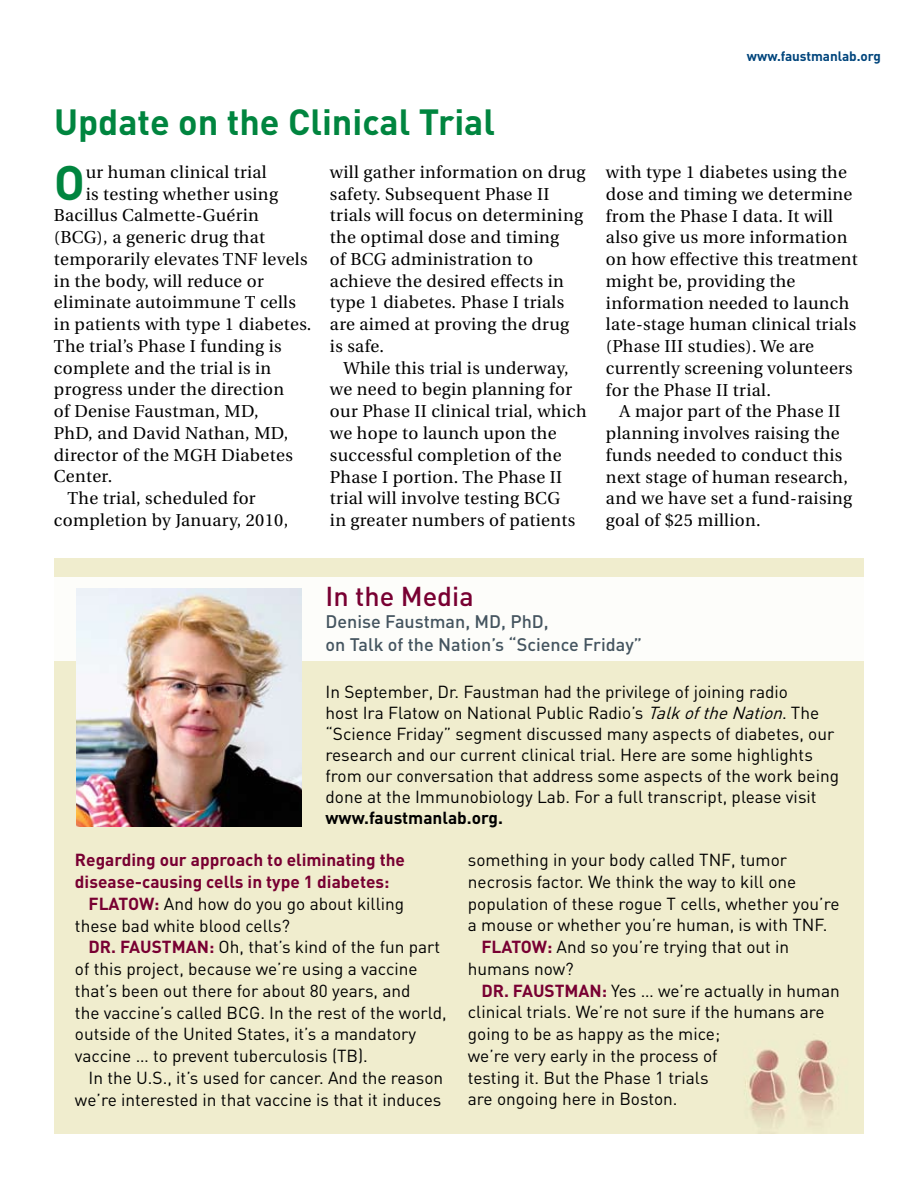
<style>
.page{position:relative;width:918px;height:1188px;background:#fff}
.page>*{position:absolute;margin:0;border:0;box-sizing:border-box;transform-origin:0 0}
.t1{font:700 47.85px "DIN";color:#00853f}
.t2{font:700 36px "DIN";color:#00853f}
.t3{font:500 27px "DIN";color:#780032}
.t4{font:500 18px/22.5px "DIN";color:#455560}
.t5{font:17.25px/21.8px "Utopia";letter-spacing:.02em;color:#000}
.t6{font:17.25px/21px "DIN";color:#000}
.t7{font:700 17.25px "DIN";color:#780032}
.t8{font:700 17.25px "DIN";color:#000}
.t9{font:700 13.5px "DIN";letter-spacing:-.005em;color:#00457c}
.s1{font-style:italic}
.s2{font-weight:700;color:#780032}
</style>
<div class="page">
<div style="left:54px;top:558px;width:810px;height:576px;background:#f0edce"></div>
<div style="left:45px;top:578px;width:841px;height:84px;background:#fff"></div>
<img style="left:76px;top:589px;width:225px;height:237px">
<h2 class="t2" style="left:54px;top:98px;width:443px">Update on the Clinical Trial</h2>
<h1 class="t1" style="left:54px;top:151px;width:32px">O</h1>
<p class="t5" style="left:86px;top:162px;width:183px">ur human clinical trial</p>
<p class="t5" style="left:86px;top:183px;width:194px">is testing whether using</p>
<p class="t5" style="left:54px;top:205px;width:206px">Bacillus Calmette-Guérin</p>
<p class="t5" style="left:54px;top:227px;width:213px">(BCG), a generic drug that</p>
<p class="t5" style="left:54px;top:249px;width:255px">temporarily elevates TNF levels</p>
<p class="t5" style="left:54px;top:270px;width:211px">in the body, will reduce or</p>
<p class="t5" style="left:54px;top:292px;width:243px">eliminate autoimmune T cells</p>
<p class="t5" style="left:54px;top:314px;width:259px">in patients with type 1 diabetes.</p>
<p class="t5" style="left:54px;top:336px;width:229px">The trial’s Phase I funding is</p>
<p class="t5" style="left:54px;top:357px;width:219px">complete and the trial is in</p>
<p class="t5" style="left:54px;top:379px;width:232px">progress under the direction</p>
<p class="t5" style="left:54px;top:401px;width:206px">of Denise Faustman, MD,</p>
<p class="t5" style="left:54px;top:423px;width:236px">PhD, and David Nathan, MD,</p>
<p class="t5" style="left:54px;top:444px;width:240px">director of the MGH Diabetes</p>
<p class="t5" style="left:54px;top:466px;width:60px">Center.</p>
<p class="t5" style="left:68px;top:488px;width:190px">The trial, scheduled for</p>
<p class="t5" style="left:54px;top:510px;width:236px">completion by January, 2010,</p>
<p class="t5" style="left:330px;top:162px;width:257px">will gather information on drug safety. Subsequent Phase II trials will focus on determining the optimal dose and timing<br>of BCG administration to achieve the desired effects in type 1 diabetes. Phase I trials are aimed at proving the drug is safe.</p>
<p class="t5" style="left:330px;top:357px;width:258px;text-indent:14px">While this trial is underway, we need to begin planning for our Phase II clinical trial, which we hope to launch upon the successful completion of the<br>Phase I portion. The Phase II trial will involve testing BCG<br>in greater numbers of patients</p>
<p class="t9" style="left:747px;top:47px;width:135px">www.faustmanlab.org</p>
<p class="t5" style="left:606px;top:162px;width:253px">with type 1 diabetes using the dose and timing we determine from the Phase I data. It will also give us more information on how effective this treatment might be, providing the information needed to launch late-stage human clinical trials (Phase III studies). We are currently screening volunteers for the Phase II trial.</p>
<p class="t5" style="left:606px;top:401px;width:248px;text-indent:14px">A major part of the Phase II planning involves raising the funds needed to conduct this next stage of human research, and we have set a fund-raising goal of $25 million.</p>
<h3 class="t3" style="left:326px;top:579px;width:150px">In the Media</h3>
<p class="t4" style="left:326px;top:610px;width:318px">Denise Faustman, MD, PhD,<br>on Talk of the Nation’s “Science Friday”</p>
<p class="t6" style="left:325px;top:681px;width:515px">In September, Dr. Faustman had the privilege of joining radio<br>host Ira Flatow on National Public Radio’s <span class="s1">TalkoftheNation</span>. The “Science Friday” segment discussed many aspects of diabetes, our research and our current clinical trial. Here are some highlights from our conversation that address some aspects of the work being done at the Immunobiology Lab. For a full transcript, please visit</p>
<p class="t8" style="left:325px;top:806px;width:179px">www.faustmanlab.org.</p>
<p class="t7" style="left:75px;top:849px;width:332px">Regarding our approach to eliminating the</p>
<p class="t7" style="left:75px;top:871px;width:316px">disease-causing cells in type 1 diabetes:</p>
<p class="t6" style="left:88px;top:893px;width:317px"><span class="s2">FLATOW:</span> And how do you go about killing</p>
<p class="t6" style="left:75px;top:915px;width:217px">these bad white blood cells?</p>
<p class="t6" style="left:88px;top:936px;width:353px"><span class="s2">DR. FAUSTMAN:</span> Oh, that’s kind of the fun part</p>
<p class="t6" style="left:75px;top:958px;width:344px">of this project, because we’re using a vaccine</p>
<p class="t6" style="left:75px;top:980px;width:337px">that’s been out there for about 80 years, and</p>
<p class="t6" style="left:75px;top:1002px;width:373px">the vaccine’s called BCG. In the rest of the world,</p>
<p class="t6" style="left:75px;top:1023px;width:343px">outside of the United States, it’s a mandatory</p>
<p class="t6" style="left:75px;top:1045px;width:294px">vaccine … to prevent tuberculosis (TB).</p>
<p class="t6" style="left:88px;top:1067px;width:356px">In the U.S., it’s used for cancer. And the reason</p>
<p class="t6" style="left:75px;top:1089px;width:368px">we’re interested in that vaccine is that it induces</p>
<p class="t6" style="left:468px;top:849px;width:321px">something in your body called TNF, tumor</p>
<p class="t6" style="left:468px;top:871px;width:330px">necrosis factor. We think the way to kill one</p>
<p class="t6" style="left:468px;top:892px;width:373px">population of these rogue T cells, whether you’re</p>
<p class="t6" style="left:468px;top:914px;width:361px">a mouse or whether you’re human, is with TNF.</p>
<p class="t6" style="left:481px;top:936px;width:309px"><span class="s2">FLATOW:</span> And so you’re trying that out in</p>
<p class="t6" style="left:468px;top:958px;width:107px">humans now?</p>
<p class="t6" style="left:481px;top:980px;width:360px"><span class="s2">DR. FAUSTMAN:</span> Yes … we’re actually in human</p>
<p class="t6" style="left:468px;top:1001px;width:358px">clinical trials. We’re not sure if the humans are</p>
<p class="t6" style="left:468px;top:1023px;width:254px">going to be as happy as the mice;</p>
<p class="t6" style="left:468px;top:1045px;width:251px">we’re very early in the process of</p>
<p class="t6" style="left:468px;top:1067px;width:242px">testing it. But the Phase 1 trials</p>
<p class="t6" style="left:468px;top:1088px;width:211px">are ongoing here in Boston.</p>
</div>
